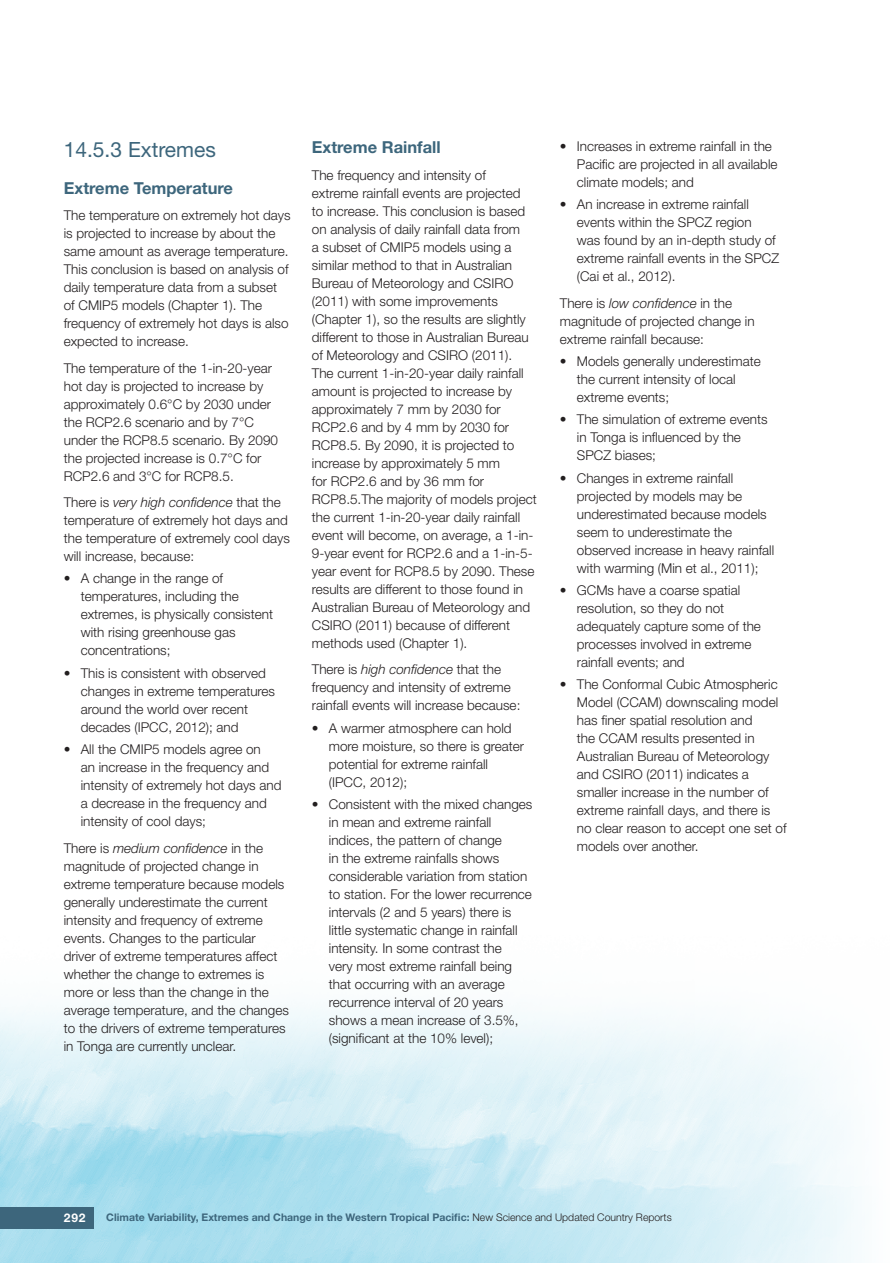
<style>
.page{position:relative;width:893px;height:1263px;background:#fff}
.page>*{position:absolute;margin:0;border:0;box-sizing:border-box;transform-origin:0 0}
.heading_1{font:21px "Helvetica Neue";color:#3d667c}
.heading_2{font:700 16.5px "Helvetica Neue";color:#3d667c}
.body{font:300 13.5px/18px "Helvetica Neue";color:#231f20}
.t1{font:700 12px "Helvetica Neue";color:#fff}
.t2{font:700 10.5px "Helvetica Neue";color:#3d667c}
.s1{font-style:italic}
.s2{font-weight:300;color:#231f20}
</style>
<div class="page">
<img style="left:0;top:1003px;width:858px;height:260px">
<div style="left:0;top:1208px;width:94px;height:21px;background:#3d667c"></div>
<h2 class="heading_1" style="left:64px;top:137px;width:154px">14.5.3 Extremes</h2>
<h3 class="heading_2" style="left:64px;top:178px;width:171px">Extreme Temperature</h3>
<p class="body" style="left:64px;top:206px;width:228px">The temperature on extremely hot days is projected to increase by about the same amount as average temperature.<br>This conclusion is based on analysis of daily temperature data from a subset of CMIP5 models (Chapter 1). The frequency of extremely hot days is also expected to increase.</p>
<p class="body" style="left:64px;top:359px;width:216px">The temperature of the 1-in-20-year hot day is projected to increase by approximately 0.6°C by 2030 under the RCP2.6 scenario and by 7°C under the RCP8.5 scenario. By 2090 the projected increase is 0.7°C for<br>RCP2.6 and 3°C for RCP8.5.</p>
<p class="body" style="left:64px;top:493px;width:228px">There is <span class="s1">very high confidence</span> that the temperature of extremely hot days and the temperature of extremely cool days will increase, because:</p>
<p class="body" style="left:81px;top:569px;width:194px;text-indent:-17px">• A change in the range of temperatures, including the extremes, is physically consistent with rising greenhouse gas concentrations;</p>
<p class="body" style="left:81px;top:664px;width:196px;text-indent:-17px">• This is consistent with observed changes in extreme temperatures around the world over recent decades (IPCC, 2012); and</p>
<p class="body" style="left:81px;top:740px;width:202px;text-indent:-17px">• All the CMIP5 models agree on<br>an increase in the frequency and intensity of extremely hot days and a decrease in the frequency and intensity of cool days;</p>
<p class="body" style="left:64px;top:838px;width:227px">There is <span class="s1">medium confidence</span> in the magnitude of projected change in extreme temperature because models generally underestimate the current intensity and frequency of extreme events. Changes to the particular driver of extreme temperatures affect whether the change to extremes is more or less than the change in the average temperature, and the changes to the drivers of extreme temperatures in Tonga are currently unclear.</p>
<h3 class="heading_2" style="left:312px;top:137px;width:130px">Extreme Rainfall</h3>
<p class="body" style="left:312px;top:166px;width:226px">The frequency and intensity of<br>extreme rainfall events are projected<br>to increase. This conclusion is based on analysis of daily rainfall data from<br>a subset of CMIP5 models using a similar method to that in Australian Bureau of Meteorology and CSIRO (2011) with some improvements (Chapter 1), so the results are slightly different to those in Australian Bureau of Meteorology and CSIRO (2011).<br>The current 1-in-20-year daily rainfall amount is projected to increase by approximately 7 mm by 2030 for RCP2.6 and by 4 mm by 2030 for RCP8.5. By 2090, it is projected to increase by approximately 5 mm<br>for RCP2.6 and by 36 mm for RCP8.5.The majority of models project the current 1-in-20-year daily rainfall event will become, on average, a 1-in-9-year event for RCP2.6 and a 1-in-5- year event for RCP8.5 by 2090. These results are different to those found in Australian Bureau of Meteorology and CSIRO (2011) because of different methods used (Chapter 1).</p>
<p class="body" style="left:312px;top:660px;width:210px">There is <span class="s1">high confidence</span> that the frequency and intensity of extreme rainfall events will increase because:</p>
<p class="body" style="left:329px;top:718px;width:197px;text-indent:-17px">• A warmer atmosphere can hold more moisture, so there is greater potential for extreme rainfall (IPCC, 2012);</p>
<p class="body" style="left:329px;top:795px;width:205px;text-indent:-17px">• Consistent with the mixed changes in mean and extreme rainfall indices, the pattern of change<br>in the extreme rainfalls shows considerable variation from station to station. For the lower recurrence intervals (2 and 5 years) there is little systematic change in rainfall intensity. In some contrast the<br>very most extreme rainfall being that occurring with an average recurrence interval of 20 years shows a mean increase of 3.5%, (significant at the 10% level);</p>
<p class="body" style="left:577px;top:137px;width:202px;text-indent:-17px">• Increases in extreme rainfall in the<br>Pacific are projected in all available climate models; and</p>
<p class="body" style="left:577px;top:195px;width:204px;text-indent:-17px">• An increase in extreme rainfall events within the SPCZ region<br>was found by an in-depth study of extreme rainfall events in the SPCZ (Cai et al., 2012).</p>
<p class="body" style="left:560px;top:294px;width:196px">There is <span class="s1">low confidence</span> in the magnitude of projected change in extreme rainfall because:</p>
<p class="body" style="left:577px;top:352px;width:185px;text-indent:-17px">• Models generally underestimate the current intensity of local extreme events;</p>
<p class="body" style="left:577px;top:410px;width:192px;text-indent:-17px">• The simulation of extreme events in Tonga is influenced by the<br>SPCZ biases;</p>
<p class="body" style="left:577px;top:468px;width:199px;text-indent:-17px">• Changes in extreme rainfall projected by models may be underestimated because models seem to underestimate the observed increase in heavy rainfall with warming (Min et al., 2011);</p>
<p class="body" style="left:577px;top:581px;width:186px;text-indent:-17px">• GCMs have a coarse spatial resolution, so they do not adequately capture some of the processes involved in extreme rainfall events; and</p>
<p class="body" style="left:577px;top:675px;width:211px;text-indent:-17px">• The Conformal Cubic Atmospheric<br>Model (CCAM) downscaling model has finer spatial resolution and<br>the CCAM results presented in<br>Australian Bureau of Meteorology and CSIRO (2011) indicates a smaller increase in the number of extreme rainfall days, and there is no clear reason to accept one set of models over another.</p>
<p class="t1" style="left:64px;top:1210px;width:23px">292</p>
<p class="t2" style="left:106px;top:1211px;width:567px">Climate Variability, Extremes and Change in the Western Tropical Pacific: <span class="s2">New Science and Updated Country Reports</span></p>
</div>
